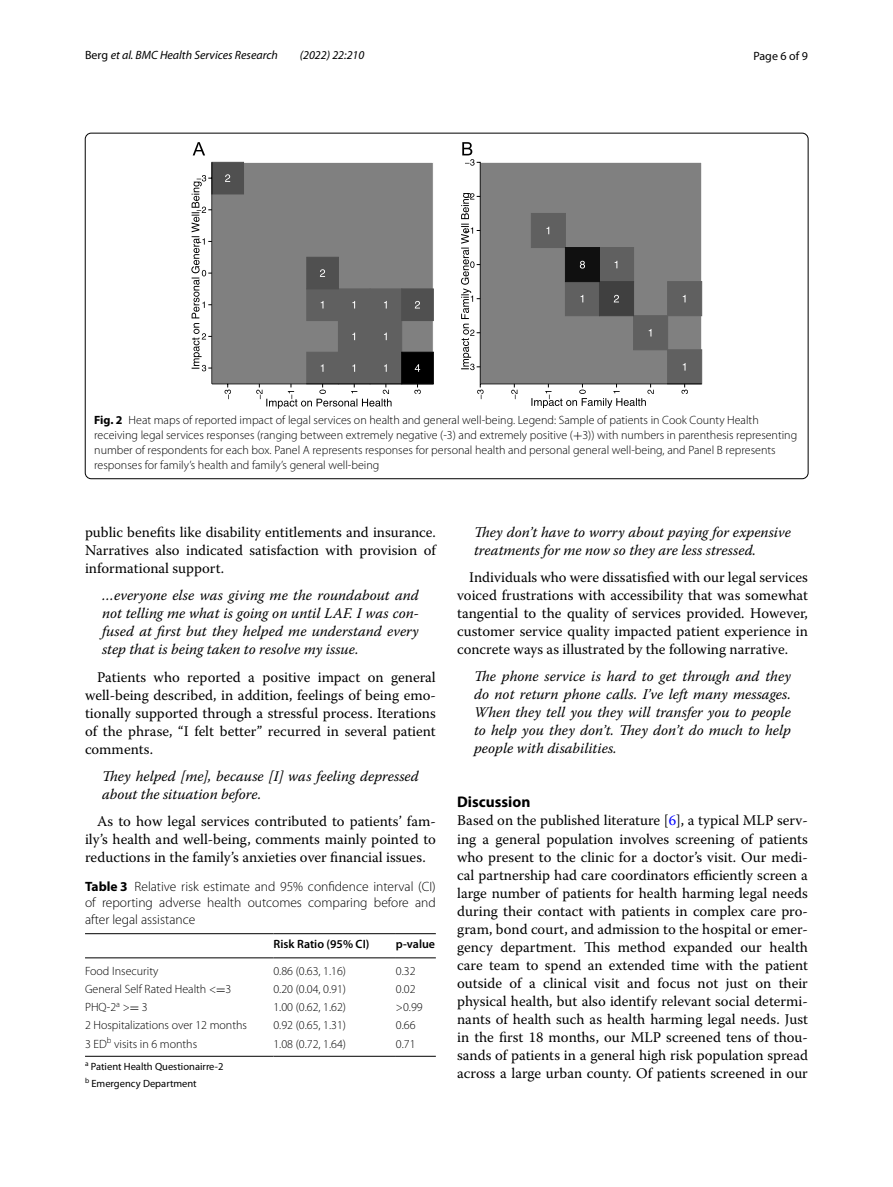
<style>
.page{position:relative;width:893px;height:1187px;background:#fff}
.page>*{position:absolute;margin:0;border:0;box-sizing:border-box;transform-origin:0 0}
.t1{font:700 15.45px "Myriad Pro";color:#000}
.t2{font:14.7px/18px "Warnock Pro";color:#000;text-align:justify}
.t3{font:italic 14.7px/18px "Warnock Pro";color:#000;text-align:justify}
.t4{font:300 13.5px/16.5px "Myriad Pro";color:#000;text-align:justify}
.t5{font:300 12px/15px "Myriad Pro";color:#000}
.t6{font:italic 12px "Myriad Pro";color:#000}
.t7{font:600 12px "Myriad Pro";color:#000}
.t8{font:12px "Myriad Pro";color:#000}
.t9{font:10.5px/17px "Myriad Pro";color:#000}
.s1{font-style:normal}
.s2{font-weight:700}
.s3{font-family:"MTSY";font-weight:400}
.s4{color:#00f}
</style>
<div class="page">
<div style="left:480px;top:162px;width:222px;height:222px;background:#808080"></div>
<div style="left:531px;top:213px;width:34px;height:34px;background:#606060"></div>
<div style="left:565px;top:281px;width:35px;height:35px;background:#606060"></div>
<div style="left:599px;top:247px;width:35px;height:35px;background:#606060"></div>
<div style="left:633px;top:315px;width:35px;height:35px;background:#606060"></div>
<div style="left:667px;top:281px;width:35px;height:35px;background:#606060"></div>
<div style="left:667px;top:350px;width:35px;height:34px;background:#606060"></div>
<div style="left:599px;top:281px;width:35px;height:35px;background:#404040"></div>
<div style="left:565px;top:247px;width:35px;height:35px;background:#101010"></div>
<svg style="left:580px;top:261px;width:5px;height:7px"></svg>
<svg style="left:614px;top:295px;width:5px;height:7px"></svg>
<hr style="left:480px;top:383px;width:222px;height:1px;background:#000">
<svg style="left:511px;top:384px;width:6px;height:15px"></svg>
<svg style="left:681px;top:384px;width:7px;height:10px"></svg>
<svg style="left:531px;top:384px;width:123px;height:24px"></svg>
<div style="left:212px;top:162px;width:222px;height:222px;background:#808080;border:1px solid #fff"></div>
<div style="left:307px;top:289px;width:31px;height:31px;background:#606060"></div>
<div style="left:307px;top:352px;width:31px;height:32px;background:#606060"></div>
<div style="left:338px;top:289px;width:32px;height:31px;background:#606060"></div>
<div style="left:338px;top:320px;width:32px;height:32px;background:#606060"></div>
<div style="left:338px;top:352px;width:32px;height:32px;background:#606060"></div>
<div style="left:370px;top:289px;width:32px;height:31px;background:#606060;border:1px solid #606060"></div>
<div style="left:370px;top:320px;width:32px;height:32px;background:#606060"></div>
<div style="left:370px;top:352px;width:32px;height:32px;background:#606060;border:1px solid #606060"></div>
<div style="left:212px;top:162px;width:32px;height:32px;background:#505050"></div>
<div style="left:307px;top:257px;width:31px;height:32px;background:#505050"></div>
<div style="left:402px;top:289px;width:31px;height:31px;background:#505050"></div>
<div style="left:402px;top:352px;width:31px;height:32px;background:#000"></div>
<svg style="left:225px;top:174px;width:5px;height:8px"></svg>
<svg style="left:320px;top:269px;width:5px;height:8px"></svg>
<svg style="left:352px;top:364px;width:3px;height:8px"></svg>
<svg style="left:384px;top:301px;width:3px;height:7px"></svg>
<svg style="left:384px;top:332px;width:3px;height:8px"></svg>
<svg style="left:384px;top:364px;width:3px;height:8px"></svg>
<svg style="left:415px;top:301px;width:5px;height:7px"></svg>
<svg style="left:415px;top:364px;width:5px;height:8px"></svg>
<hr style="left:212px;top:162px;width:1px;height:222px;background:#000">
<hr style="left:212px;top:383px;width:221px;height:1px;background:#000">
<svg style="left:225px;top:384px;width:6px;height:15px"></svg>
<svg style="left:414px;top:384px;width:7px;height:10px"></svg>
<svg style="left:256px;top:384px;width:136px;height:24px"></svg>
<svg style="left:191px;top:175px;width:21px;height:196px"></svg>
<svg style="left:193px;top:142px;width:12px;height:13px"></svg>
<svg style="left:461px;top:142px;width:23px;height:257px"></svg>
<hr style="left:85px;top:933px;width:188px;height:1px;background:#000">
<hr style="left:85px;top:957px;width:188px;height:1px;background:#000">
<hr style="left:273px;top:933px;width:123px;height:1px;background:#000">
<hr style="left:273px;top:957px;width:123px;height:1px;background:#000">
<hr style="left:396px;top:933px;width:40px;height:1px;background:#000">
<hr style="left:396px;top:957px;width:40px;height:1px;background:#000">
<hr style="left:85px;top:1055px;width:188px;height:1px;background:#000">
<hr style="left:273px;top:1055px;width:123px;height:1px;background:#000">
<hr style="left:396px;top:1055px;width:40px;height:1px;background:#000">
<p class="t6" style="left:85px;top:48px;width:194px"><span class="s1">Berg</span> et al. BMC Health Services Research</p>
<p class="t6" style="left:300px;top:48px;width:66px">(2022) 22:210</p>
<p class="t8" style="left:753px;top:48px;width:56px">Page 6 of 9</p>
<p class="t5" style="left:94px;top:412px;width:704px"><span class="s2">Fig. 2</span> Heat maps of reported impact of legal services on health and general well-being. Legend: Sample of patients in Cook County Health receiving legal services responses (ranging between extremely negative (-3) and extremely positive (<span class="s3">+</span>3)) with numbers in parenthesis representing number of respondents for each box. Panel A represents responses for personal health and personal general well-being, and Panel B represents responses for family’s health and family’s general well-being</p>
<p class="t2" style="left:85px;top:522px;width:352px">public benefits like disability entitlements and insurance.<br>Narratives also indicated satisfaction with provision of informational support.</p>
<p class="t3" style="left:102px;top:586px;width:318px">…everyone else was giving me the roundabout and not telling me what is going on until LAF. I was con&shy;fused at first but they helped me understand every step that is being taken to resolve my issue.</p>
<p class="t2" style="left:85px;top:667px;width:352px;text-indent:12px">Patients who reported a positive impact on general well-being described, in addition, feelings of being emo&shy;tionally supported through a stressful process. Iterations of the phrase, “I felt better” recurred in several patient comments.</p>
<p class="t3" style="left:102px;top:766px;width:318px">They helped [me], because [I] was feeling depressed about the situation before.</p>
<p class="t2" style="left:85px;top:812px;width:352px;text-indent:12px">As to how legal services contributed to patients’ fam&shy;ily’s health and well-being, comments mainly pointed to reductions in the family’s anxieties over financial issues.</p>
<p class="t4" style="left:85px;top:878px;width:352px"><span class="s2">Table 3</span> Relative risk estimate and 95% confidence interval (CI) of reporting adverse health outcomes comparing before and after legal assistance</p>
<p class="t7" style="left:273px;top:936px;width:97px">Risk Ratio (95% CI)</p>
<p class="t7" style="left:396px;top:936px;width:41px">p-value</p>
<p class="t5" style="left:85px;top:963px;width:75px">Food Insecurity</p>
<p class="t5" style="left:273px;top:963px;width:74px">0.86 (0.63, 1.16)</p>
<p class="t5" style="left:396px;top:963px;width:21px">0.32</p>
<p class="t5" style="left:85px;top:981px;width:148px">General Self Rated Health &lt;<span class="s3">=</span>3</p>
<p class="t5" style="left:273px;top:981px;width:74px">0.20 (0.04, 0.91)</p>
<p class="t5" style="left:396px;top:981px;width:21px">0.02</p>
<p class="t5" style="left:85px;top:999px;width:64px">PHQ-2<sup>a</sup> &gt;<span class="s3">=</span> 3</p>
<p class="t5" style="left:273px;top:999px;width:74px">1.00 (0.62, 1.62)</p>
<p class="t5" style="left:396px;top:999px;width:28px">&gt;0.99</p>
<p class="t5" style="left:85px;top:1018px;width:163px">2 Hospitalizations over 12 months</p>
<p class="t5" style="left:273px;top:1018px;width:74px">0.92 (0.65, 1.31)</p>
<p class="t5" style="left:396px;top:1018px;width:21px">0.66</p>
<p class="t5" style="left:85px;top:1036px;width:114px">3 ED<sup>b</sup> visits in 6 months</p>
<p class="t5" style="left:273px;top:1036px;width:74px">1.08 (0.72, 1.64)</p>
<p class="t5" style="left:396px;top:1036px;width:21px">0.71</p>
<p class="t9" style="left:85px;top:1057px;width:140px"><sup>a</sup> Patient Health Questionairre-2 <sup>b</sup> Emergency Department</p>
<p class="t3" style="left:474px;top:522px;width:318px">They don’t have to worry about paying for expensive treatments for me now so they are less stressed.</p>
<p class="t2" style="left:457px;top:568px;width:352px;text-indent:12px">Individuals who were dissatisfied with our legal services voiced frustrations with accessibility that was somewhat tangential to the quality of services provided. However, customer service quality impacted patient experience in concrete ways as illustrated by the following narrative.</p>
<p class="t3" style="left:474px;top:667px;width:318px">The phone service is hard to get through and they do not return phone calls. I’ve left many messages.<br>When they tell you they will transfer you to people to help you they don’t. They don’t do much to help people with disabilities.</p>
<p class="t1" style="left:457px;top:792px;width:75px">Discussion</p>
<p class="t2" style="left:457px;top:811px;width:352px">Based on the published literature [<span class="s4">6</span>], a typical MLP serv&shy;ing a general population involves screening of patients who present to the clinic for a doctor’s visit. Our medi&shy;cal partnership had care coordinators efficiently screen a large number of patients for health harming legal needs during their contact with patients in complex care pro&shy;gram, bond court, and admission to the hospital or emer&shy;gency department. This method expanded our health care team to spend an extended time with the patient outside of a clinical visit and focus not just on their physical health, but also identify relevant social determi&shy;nants of health such as health harming legal needs. Just in the first 18 months, our MLP screened tens of thou&shy;sands of patients in a general high risk population spread across a large urban county. Of patients screened in our</p>
</div>
